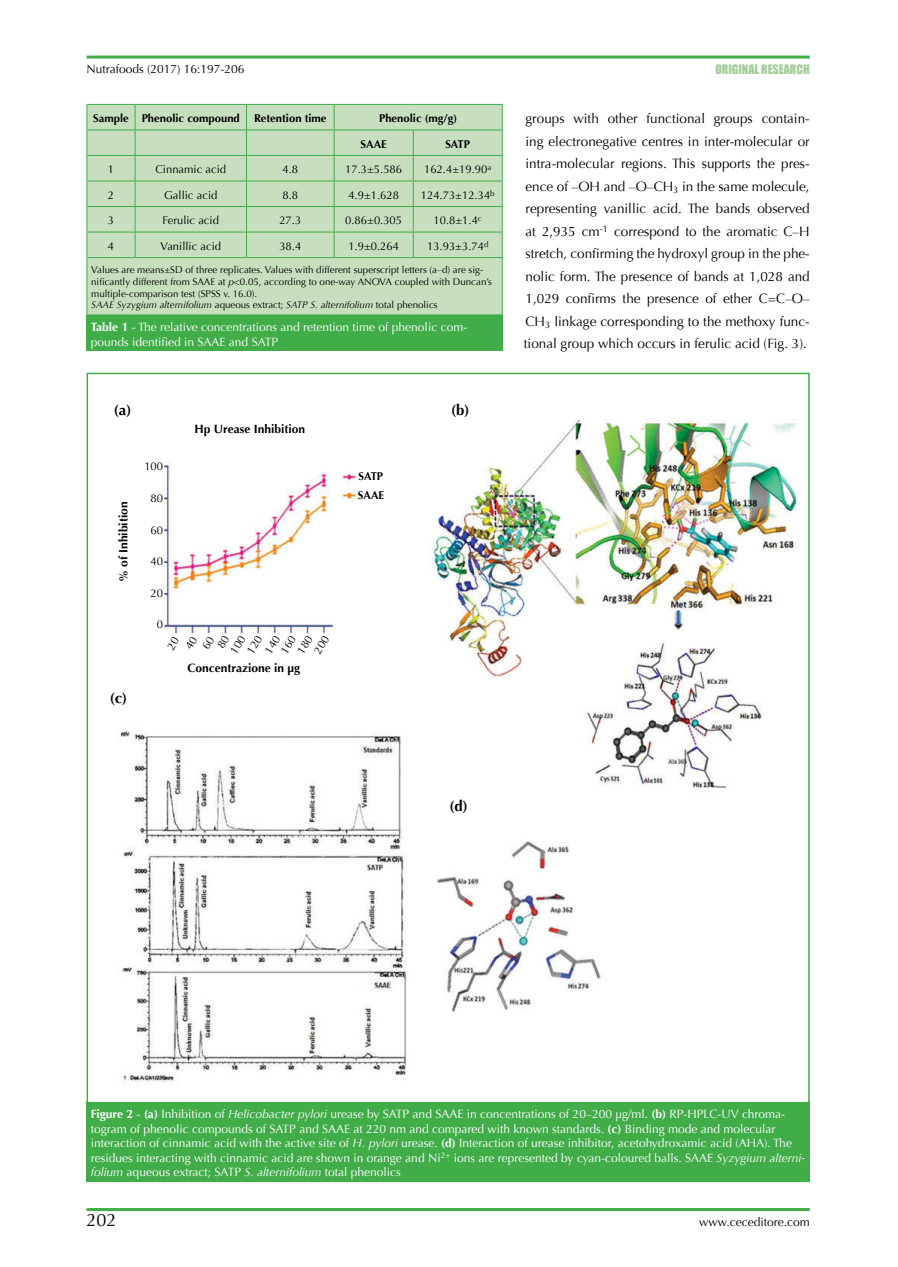
<style>
.page{position:relative;width:898px;height:1267px;background:#fff}
.page>*{position:absolute;margin:0;border:0;box-sizing:border-box;transform-origin:0 0}
.t1{font:18px "Optima";color:#000}
.t2{font:700 15px "Optima";color:#000}
.t3{font:13.5px/22.5px "Optima";color:#000;text-align:justify}
.t4{font:12px/14.4px "Optima";color:#fff}
.t5{font:700 12px "Optima";color:#000}
.t6{font:12px "Optima";color:#000}
.t7{font:12px "Impact";color:#a4ce9a}
.t8{font:11.25px/15.3px "Optima";color:#000}
.t9{font:700 11.25px/19.2px "Optima";color:#000}
.t10{font:9.75px/11.7px "Optima";color:#000}
.s1{font-style:italic}
.s2{font-weight:700}
</style>
<div class="page">
<hr style="left:87px;top:56px;width:722px;height:3px;background:#41ad49">
<hr style="left:87px;top:1207px;width:722px;height:3px;background:#41ad49">
<div style="left:87px;top:1101px;width:722px;height:80px;background:#41ad49"></div>
<img style="left:119px;top:419px;width:679px;height:663px">
<div style="left:87px;top:315px;width:415px;height:36px;background:#41ad49"></div>
<div style="left:88px;top:105px;width:414px;height:209px;background:#c7dfbf"></div>
<svg style="left:87px;top:105px;width:1px;height:152px"></svg>
<hr style="left:87px;top:258px;width:1px;height:56px;background:#41ad49">
<hr style="left:87px;top:104px;width:48px;height:1px;background:#41ad49">
<hr style="left:135px;top:104px;width:111px;height:1px;background:#41ad49">
<hr style="left:246px;top:104px;width:88px;height:1px;background:#41ad49">
<hr style="left:334px;top:104px;width:79px;height:1px;background:#41ad49">
<hr style="left:413px;top:104px;width:89px;height:1px;background:#41ad49">
<svg style="left:135px;top:105px;width:1px;height:152px"></svg>
<svg style="left:246px;top:105px;width:1px;height:152px"></svg>
<svg style="left:334px;top:105px;width:1px;height:152px"></svg>
<svg style="left:413px;top:130px;width:1px;height:127px"></svg>
<svg style="left:502px;top:105px;width:1px;height:152px"></svg>
<hr style="left:502px;top:258px;width:1px;height:56px;background:#41ad49">
<hr style="left:87px;top:129px;width:48px;height:1px;background:#41ad49">
<hr style="left:135px;top:129px;width:111px;height:1px;background:#41ad49">
<hr style="left:246px;top:129px;width:88px;height:1px;background:#41ad49">
<hr style="left:334px;top:129px;width:79px;height:1px;background:#41ad49">
<hr style="left:413px;top:129px;width:89px;height:1px;background:#41ad49">
<hr style="left:87px;top:155px;width:48px;height:1px;background:#41ad49">
<hr style="left:135px;top:155px;width:111px;height:1px;background:#41ad49">
<hr style="left:246px;top:155px;width:88px;height:1px;background:#41ad49">
<hr style="left:334px;top:155px;width:79px;height:1px;background:#41ad49">
<hr style="left:413px;top:155px;width:89px;height:1px;background:#41ad49">
<hr style="left:87px;top:181px;width:48px;height:1px;background:#41ad49">
<hr style="left:135px;top:181px;width:111px;height:1px;background:#41ad49">
<hr style="left:246px;top:181px;width:88px;height:1px;background:#41ad49">
<hr style="left:334px;top:181px;width:79px;height:1px;background:#41ad49">
<hr style="left:413px;top:181px;width:89px;height:1px;background:#41ad49">
<hr style="left:87px;top:206px;width:48px;height:1px;background:#41ad49">
<hr style="left:135px;top:206px;width:111px;height:1px;background:#41ad49">
<hr style="left:246px;top:206px;width:88px;height:1px;background:#41ad49">
<hr style="left:334px;top:206px;width:79px;height:1px;background:#41ad49">
<hr style="left:413px;top:206px;width:89px;height:1px;background:#41ad49">
<hr style="left:87px;top:232px;width:48px;height:1px;background:#41ad49">
<hr style="left:135px;top:232px;width:111px;height:1px;background:#41ad49">
<hr style="left:246px;top:232px;width:88px;height:1px;background:#41ad49">
<hr style="left:334px;top:232px;width:79px;height:1px;background:#41ad49">
<hr style="left:413px;top:232px;width:89px;height:1px;background:#41ad49">
<hr style="left:87px;top:257px;width:48px;height:1px;background:#41ad49">
<hr style="left:135px;top:257px;width:111px;height:1px;background:#41ad49">
<hr style="left:246px;top:257px;width:88px;height:1px;background:#41ad49">
<hr style="left:334px;top:257px;width:79px;height:1px;background:#41ad49">
<hr style="left:413px;top:257px;width:89px;height:1px;background:#41ad49">
<hr style="left:87px;top:314px;width:48px;height:1px;background:#41ad49">
<hr style="left:135px;top:314px;width:111px;height:1px;background:#41ad49">
<hr style="left:246px;top:314px;width:88px;height:1px;background:#41ad49">
<hr style="left:334px;top:314px;width:79px;height:1px;background:#41ad49">
<hr style="left:413px;top:314px;width:89px;height:1px;background:#41ad49">
<svg style="left:265px;top:635px;width:65px;height:19px"></svg>
<p class="t6" style="left:87px;top:62px;width:159px">Nutrafoods (2017) 16:197-206</p>
<p class="t7" style="left:715px;top:59px;width:96px">ORIGINAL RESEARCH</p>
<p class="t3" style="left:524px;top:107px;width:287px">groups with other functional groups contain&shy;ing electronegative centres in inter-molecular or intra-molecular regions. This supports the pres&shy;ence of –OH and –O–CH<sub>3</sub> in the same molecule, representing vanillic acid. The bands observed at 2,935 cm<sup>-1</sup> correspond to the aromatic C–H stretch, confirming the hydroxyl group in the phe&shy;nolic form. The presence of bands at 1,028 and 1,029 confirms the presence of ether C=C–O– CH<sub>3</sub> linkage corresponding to the methoxy func&shy;tional group which occurs in ferulic acid (Fig. 3).</p>
<p class="t9" style="left:93px;top:109px;width:148px">Sample Phenolic compound</p>
<p class="t9" style="left:254px;top:109px;width:74px">Retention time</p>
<p class="t9" style="left:379px;top:109px;width:80px">Phenolic (mg/g)</p>
<p class="t9" style="left:360px;top:135px;width:28px">SAAE</p>
<p class="t9" style="left:445px;top:135px;width:26px">SATP</p>
<p class="t8" style="left:108px;top:162px;width:8px">1</p>
<p class="t8" style="left:155px;top:162px;width:72px">Cinnamic acid</p>
<p class="t8" style="left:282px;top:162px;width:17px">4.8</p>
<p class="t8" style="left:345px;top:162px;width:58px">17.3±5.586</p>
<p class="t8" style="left:424px;top:162px;width:69px">162.4±19.90<sup>a</sup></p>
<p class="t8" style="left:108px;top:188px;width:8px">2</p>
<p class="t8" style="left:164px;top:188px;width:55px">Gallic acid</p>
<p class="t8" style="left:282px;top:188px;width:17px">8.8</p>
<p class="t8" style="left:348px;top:188px;width:52px">4.9±1.628</p>
<p class="t8" style="left:421px;top:188px;width:75px">124.73±12.34<sup>b</sup></p>
<p class="t8" style="left:108px;top:213px;width:8px">3</p>
<p class="t8" style="left:163px;top:213px;width:58px">Ferulic acid</p>
<p class="t8" style="left:279px;top:213px;width:23px">27.3</p>
<p class="t8" style="left:345px;top:213px;width:58px">0.86±0.305</p>
<p class="t8" style="left:433px;top:213px;width:50px">10.8±1.4<sup>c</sup></p>
<p class="t8" style="left:108px;top:239px;width:8px">4</p>
<p class="t8" style="left:160px;top:239px;width:62px">Vanillic acid</p>
<p class="t8" style="left:279px;top:239px;width:23px">38.4</p>
<p class="t8" style="left:348px;top:239px;width:52px">1.9±0.264</p>
<p class="t8" style="left:427px;top:239px;width:63px">13.93±3.74<sup>d</sup></p>
<p class="t10" style="left:91px;top:264px;width:402px">Values are means±SD of three replicates. Values with different superscript letters (a–d) are sig&shy;nificantly different from SAAE at <span class="s1">p</span>&lt;0.05, according to one-way ANOVA coupled with Duncan’s multiple-comparison test (SPSS v. 16.0).<br><span class="s1">SAAE Syzygium alternifolium</span> aqueous extract; <span class="s1">SATP S. alternifolium</span> total phenolics</p>
<p class="t4" style="left:91px;top:320px;width:378px"><span class="s2">Table 1</span> - The relative concentrations and retention time of phenolic com&shy;pounds identified in SAAE and SATP</p>
<p class="t2" style="left:114px;top:401px;width:19px">(a)</p>
<p class="t2" style="left:451px;top:401px;width:20px">(b)</p>
<p class="t5" style="left:116px;top:582px;width:82px;rotate:-90deg">% of Inhibition</p>
<p class="t2" style="left:110px;top:689px;width:19px">(c)</p>
<p class="t8" style="left:144px;top:459px;width:20px">100</p>
<p class="t8" style="left:151px;top:490px;width:14px">80</p>
<p class="t8" style="left:151px;top:522px;width:14px">60</p>
<p class="t8" style="left:151px;top:553px;width:14px">40</p>
<p class="t8" style="left:151px;top:585px;width:14px">20</p>
<p class="t8" style="left:157px;top:616px;width:8px">0</p>
<p class="t5" style="left:194px;top:422px;width:112px">Hp Urease Inhibition</p>
<p class="t8" style="left:169px;top:636px;width:14px;text-indent:-10px;rotate:-58deg">20<br>40</p>
<p class="t8" style="left:204px;top:637px;width:14px;line-height:12.5px;text-indent:-8px;rotate:-58deg">60<br>80</p>
<p class="t8" style="left:232px;top:641px;width:20px;line-height:14.1px;text-indent:-9px;rotate:-58deg">100<br>120</p>
<p class="t5" style="left:188px;top:660px;width:114px">Concentrazione in µg</p>
<p class="t9" style="left:358px;top:467px;width:28px">SATP<br>SAAE</p>
<p class="t2" style="left:449px;top:797px;width:20px">(d)</p>
<p class="t4" style="left:91px;top:1107px;width:715px"><span class="s2">Figure 2</span> - <span class="s2">(a)</span> Inhibition of <span class="s1">Helicobacter pylori</span> urease by SATP and SAAE in concentrations of 20–200 μg/ml. <span class="s2">(b)</span> RP-HPLC-UV chroma&shy;togram of phenolic compounds of SATP and SAAE at 220 nm and compared with known standards. <span class="s2">(c)</span> Binding mode and molecular interaction of cinnamic acid with the active site of <span class="s1">H. pylori</span> urease. <span class="s2">(d)</span> Interaction of urease inhibitor, acetohydroxamic acid (AHA). The residues interacting with cinnamic acid are shown in orange and Ni<sup>2+</sup> ions are represented by cyan-coloured balls. SAAE <span class="s1">Syzygium alterni&shy;folium</span> aqueous extract; SATP <span class="s1">S. alternifolium</span> total phenolics</p>
<h1 class="t1" style="left:87px;top:1209px;width:32px">202</h1>
<p class="t6" style="left:699px;top:1215px;width:112px">www.ceceditore.com</p>
</div>
